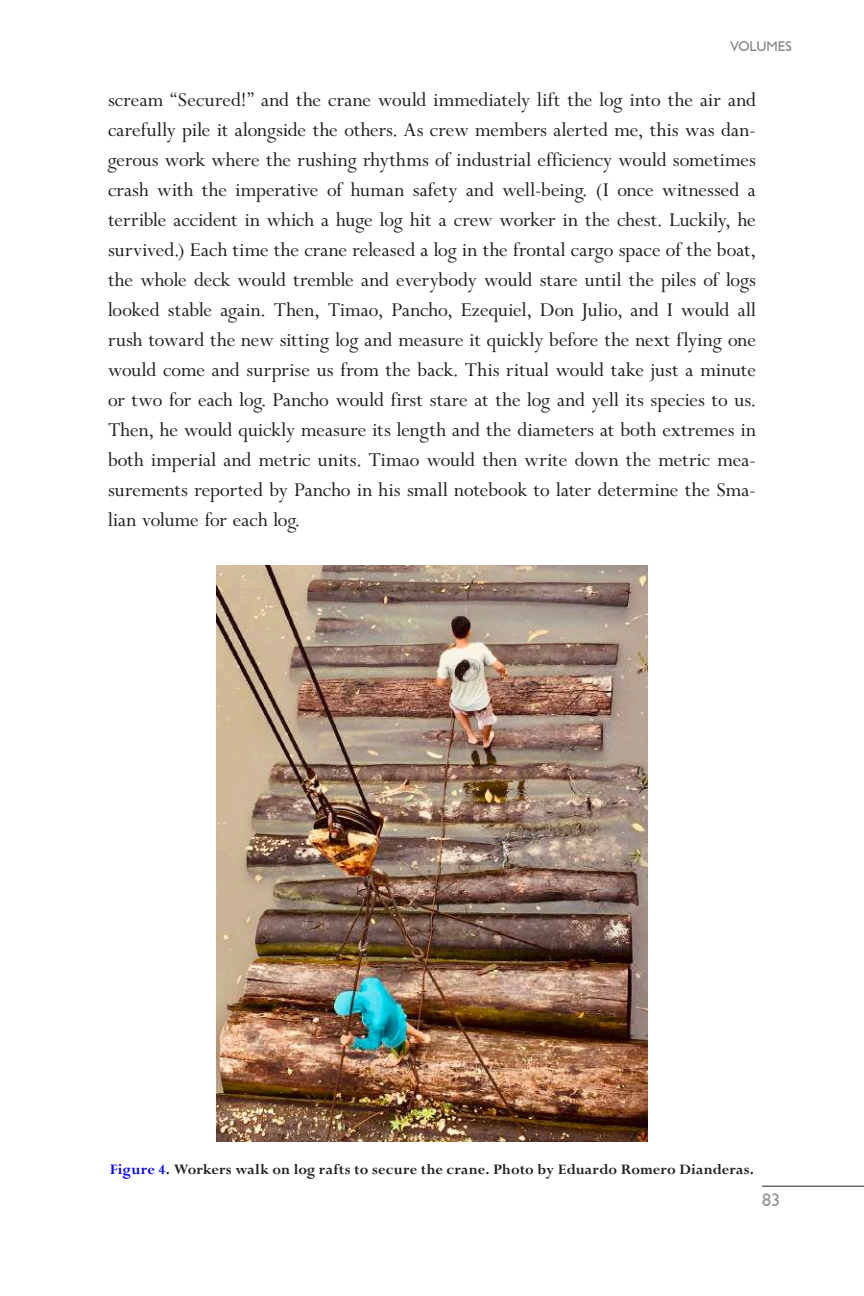
<style>
.page{position:relative;width:864px;height:1296px;background:#fff}
.page>*{position:absolute;margin:0;border:0;box-sizing:border-box;transform-origin:0 0}
.t1{font:22px/30px "Perpetua MT Std";letter-spacing:-.005em;color:#231f20;text-align:justify}
.t2{font:18px "Humanist 521 BT";color:#939598}
.t3{font:700 16px "Perpetua MT Std";letter-spacing:.015em;color:#231f20}
.t4{font:14px "Humanist 521 BT";color:#808285}
.s1{color:#00f}
</style>
<div class="page">
<hr style="left:762px;top:1186px;width:102px;height:1px;background:#231f20">
<img style="left:216px;top:566px;width:432px;height:576px">
<p class="t4" style="left:730px;top:37px;width:63px">VOLUMES</p>
<p class="t1" style="left:108px;top:85px;width:650px">scream “Secured!” and the crane would immediately lift the log into the air and carefully pile it alongside the others. As crew members alerted me, this was dan&shy;gerous work where the rushing rhythms of industrial efficiency would sometimes crash with the imperative of human safety and well-being. (I once witnessed a terrible accident in which a huge log hit a crew worker in the chest. Luckily, he survived.) Each time the crane released a log in the frontal cargo space of the boat, the whole deck would tremble and everybody would stare until the piles of logs looked stable again. Then, Timao, Pancho, Ezequiel, Don Julio, and I would all rush toward the new sitting log and measure it quickly before the next flying one would come and surprise us from the back. This ritual would take just a minute or two for each log. Pancho would first stare at the log and yell its species to us.<br>Then, he would quickly measure its length and the diameters at both extremes in both imperial and metric units. Timao would then write down the metric mea&shy;surements reported by Pancho in his small notebook to later determine the Sma&shy;lian volume for each log.</p>
<p class="t3" style="left:110px;top:1161px;width:646px"><span class="s1">Figure 4</span>. Workers walk on log rafts to secure the crane. Photo by Eduardo Romero Dianderas.</p>
<p class="t2" style="left:762px;top:1188px;width:20px">83</p>
</div>
